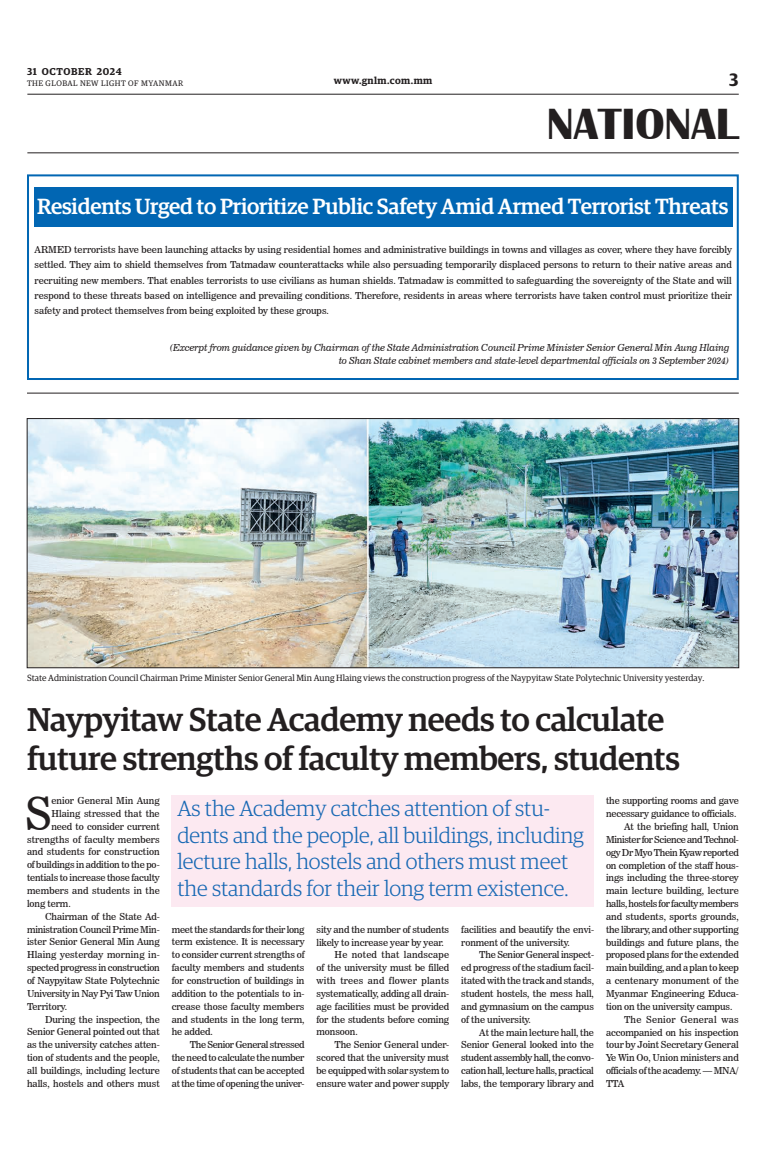
<style>
.page{position:relative;width:773px;height:1152px;background:#fff}
.page>*{position:absolute;margin:0;border:0;box-sizing:border-box;transform-origin:0 0}
.t1{font:700 45px "Britannic";color:#231f20}
._2nd_Body{font:44.8px "News 706 BT Roman C";color:#231f20}
.Brief_Head{font:500 33px/39.6px "Guardian Egyp";letter-spacing:-.01em;color:#231f20}
.t2{font:300 22px/26.4px "Guardian Egyp";color:#1768b4}
.Brief_Head-2{font:500 22px "Guardian Egyp";letter-spacing:-.01em;color:#fff}
.t3{font:600 18px "Guardian Egyp";color:#231f20}
.t4{font:600 10px "Guardian Egyp";letter-spacing:.04em;color:#231f20}
.t5{font:600 10px "Guardian Egyp";letter-spacing:.06em;color:#231f20}
._2nd_Body-2{font:9.5px/12.9px "News 706 BT Roman C";letter-spacing:-.01em;color:#231f20;text-align:justify}
._2nd_Body-3{font:9.5px/13.4px "News 706 BT Italic C";letter-spacing:-.01em;color:#231f20;text-align:right}
._2nd_Body-4{font:9.5px "News 706 BT Roman C";letter-spacing:.01em;color:#231f20}
.t6{font:9px "Guardian Egyp";color:#231f20}
.t7{font:8px "Guardian Egyp";letter-spacing:.06em;color:#231f20}
</style>
<div class="page">
<hr style="left:27px;top:94px;width:711px;height:1px;background:#231f20">
<hr style="left:27px;top:153px;width:711px;height:1px;background:#231f20">
<div style="left:172px;top:796px;width:422px;height:111px;background:#fce9f1"></div>
<div style="left:27px;top:174px;width:711px;height:206px;border:2px solid #0166b3"></div>
<div style="left:34px;top:188px;width:699px;height:39px;background:#0166b3"></div>
<hr style="left:27px;top:393px;width:711px;height:1px;background:#231f20">
<img style="left:29px;top:420px;width:707px;height:246px">
<div style="left:27px;top:418px;width:711px;height:250px;border:1px solid #231f20"></div>
<p class="t5" style="left:27px;top:64px;width:96px">31 OCTOBER 2024</p>
<p class="t7" style="left:27px;top:78px;width:158px">THE GLOBAL NEW LIGHT OF MYANMAR</p>
<p class="t4" style="left:334px;top:73px;width:100px">www.gnlm.com.mm</p>
<h3 class="t3" style="left:729px;top:67px;width:11px">3</h3>
<h1 class="t1" style="left:547px;top:98px;width:193px">NATIONAL</h1>
<p class="Brief_Head-2" style="left:37px;top:191px;width:693px">Residents Urged to Prioritize Public Safety Amid Armed Terrorist Threats</p>
<p class="_2nd_Body-2" style="left:35px;top:242px;width:698px;line-height:15.4px">ARMED terrorists have been launching attacks by using residential homes and administrative buildings in towns and villages as cover, where they have forcibly settled. They aim to shield themselves from Tatmadaw counterattacks while also persuading temporarily displaced persons to return to their native areas and recruiting new members. That enables terrorists to use civilians as human shields. Tatmadaw is committed to safeguarding the sovereignty of the State and will respond to these threats based on intelligence and prevailing conditions. Therefore, residents in areas where terrorists have taken control must prioritize their safety and protect themselves from being exploited by these groups.</p>
<p class="_2nd_Body-3" style="left:170px;top:341px;width:561px">(Excerpt from guidance given by Chairman of the State Administration Council Prime Minister Senior General Min Aung Hlaing to Shan State cabinet members and state-level departmental officials on 3 September 2024)</p>
<p class="t6" style="left:27px;top:671px;width:679px">State Administration Council Chairman Prime Minister Senior General Min Aung Hlaing views the construction progress of the Naypyitaw State Polytechnic University yesterday.</p>
<p class="Brief_Head" style="left:27px;top:697px;width:654px">Naypyitaw State Academy needs to calculate future strengths of faculty members, students</p>
<p class="t2" style="left:177px;top:794px;width:408px">As the Academy catches attention of stu&shy;dents and the people, all buildings, including lecture halls, hostels and others must meet the standards for their long term existence.</p>
<p class="_2nd_Body" style="left:25px;top:787px;width:28px">S</p>
<p class="_2nd_Body-2" style="left:51px;top:794px;width:110px">enior General Min Aung</p>
<p class="_2nd_Body-2" style="left:606px;top:794px;width:134px">the supporting rooms and gave necessary guidance to officials.</p>
<p class="_2nd_Body-2" style="left:606px;top:820px;width:134px;text-indent:18px">At the briefing hall, Union Minister for Science and Technol&shy;ogy Dr Myo Thein Kyaw reported on completion of the staff hous&shy;ings including the three-storey main lecture building, lecture halls, hostels for faculty members and students, sports grounds, the library, and other supporting buildings and future plans, the proposed plans for the extended main building, and a plan to keep a centenary monument of the Myanmar Engineering Educa&shy;tion on the university campus.</p>
<p class="_2nd_Body-2" style="left:606px;top:1013px;width:134px;text-indent:18px">The Senior General was accompanied on his inspection tour by Joint Secretary General Ye Win Oo, Union ministers and officials of the academy. — MNA/ TTA</p>
<p class="_2nd_Body-2" style="left:51px;top:807px;width:110px">Hlaing stressed that the</p>
<p class="_2nd_Body-2" style="left:51px;top:820px;width:110px">need to consider current</p>
<p class="_2nd_Body-4" style="left:27px;top:834px;width:134px">strengths of faculty members</p>
<p class="_2nd_Body-2" style="left:27px;top:846px;width:134px">and students for construction</p>
<p class="_2nd_Body-2" style="left:27px;top:858px;width:134px">of buildings in addition to the po-</p>
<p class="_2nd_Body-2" style="left:27px;top:871px;width:134px">tentials to increase those faculty</p>
<p class="_2nd_Body-2" style="left:27px;top:884px;width:134px">members and students in the</p>
<p class="_2nd_Body-2" style="left:27px;top:897px;width:45px">long term.</p>
<p class="_2nd_Body-2" style="left:27px;top:910px;width:134px;text-indent:18px">Chairman of the State Ad&shy;ministration Council Prime Min&shy;ister Senior General Min Aung Hlaing yesterday morning in&shy;spected progress in construction of Naypyitaw State Polytechnic University in Nay Pyi Taw Union Territory.</p>
<p class="_2nd_Body-2" style="left:27px;top:1013px;width:134px;text-indent:18px">During the inspection, the Senior General pointed out that as the university catches atten&shy;tion of students and the people, all buildings, including lecture halls, hostels and others must</p>
<p class="_2nd_Body-2" style="left:172px;top:923px;width:134px">meet the standards for their long term existence. It is necessary to consider current strengths of faculty members and students for construction of buildings in addition to the potentials to in&shy;crease those faculty members and students in the long term, he added.</p>
<p class="_2nd_Body-2" style="left:172px;top:1038px;width:134px;text-indent:18px">The Senior General stressed the need to calculate the number of students that can be accepted at the time of opening the univer-</p>
<p class="_2nd_Body-2" style="left:316px;top:923px;width:134px">sity and the number of students likely to increase year by year.</p>
<p class="_2nd_Body-2" style="left:316px;top:948px;width:134px;text-indent:18px">He noted that landscape of the university must be filled with trees and flower plants systematically, adding all drain&shy;age facilities must be provided for the students before coming monsoon.</p>
<p class="_2nd_Body-2" style="left:316px;top:1038px;width:134px;text-indent:18px">The Senior General under&shy;scored that the university must be equipped with solar system to ensure water and power supply</p>
<p class="_2nd_Body-2" style="left:461px;top:923px;width:134px">facilities and beautify the envi&shy;ronment of the university.</p>
<p class="_2nd_Body-2" style="left:461px;top:949px;width:134px;text-indent:18px">The Senior General inspect&shy;ed progress of the stadium facil&shy;itated with the track and stands, student hostels, the mess hall, and gymnasium on the campus of the university.</p>
<p class="_2nd_Body-2" style="left:461px;top:1026px;width:134px;text-indent:18px">At the main lecture hall, the Senior General looked into the student assembly hall, the convo&shy;cation hall, lecture halls, practical labs, the temporary library and</p>
</div>
